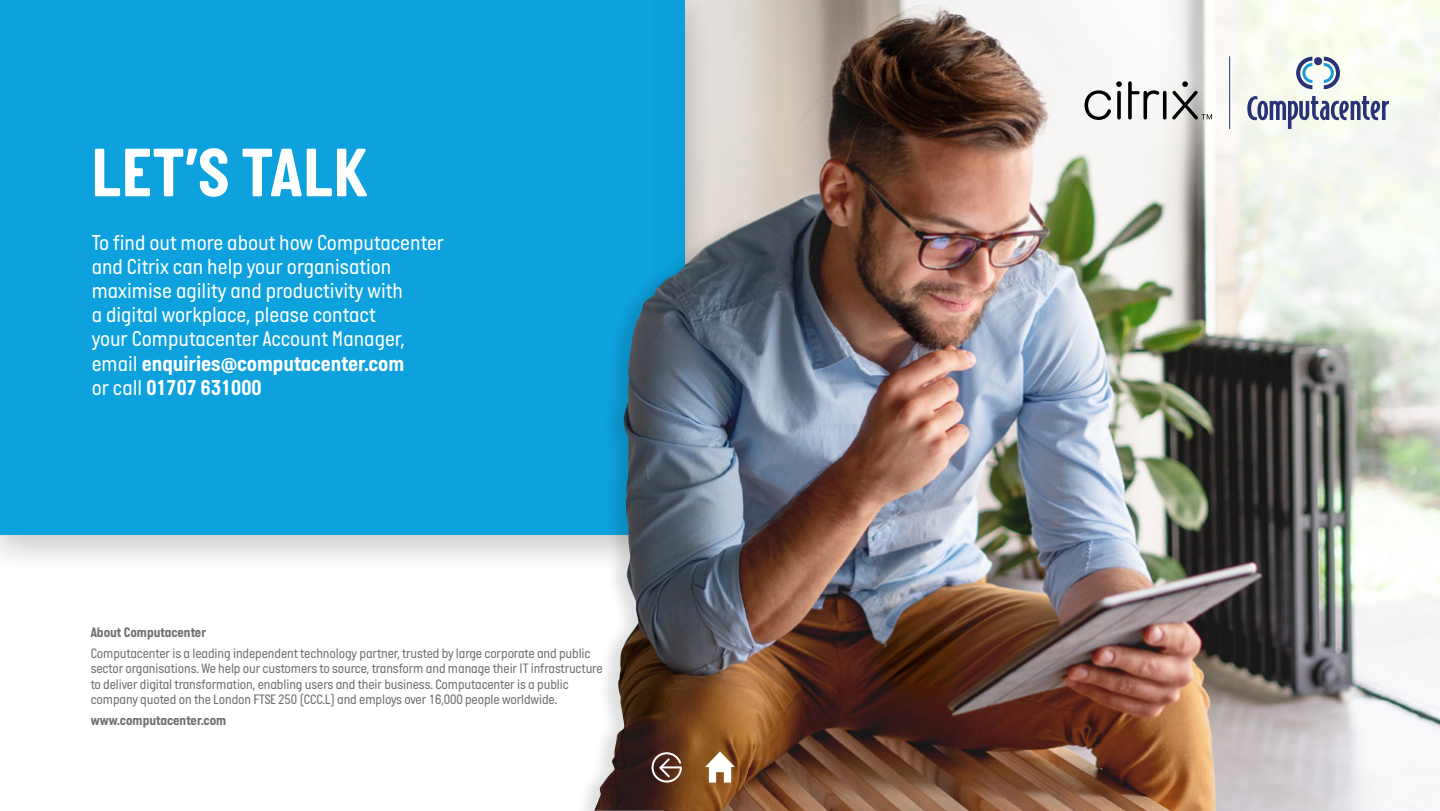
<style>
.page{position:relative;width:1440px;height:811px;background:#fff}
.page>*{position:absolute;margin:0;border:0;box-sizing:border-box;transform-origin:0 0}
.t1{font:700 70px "Italian Plate No One";letter-spacing:.005em;color:#fff}
.t2{font:22px/24.2px "Italian Plate No One";color:#fff}
.t3{font:14px/15.4px "Italian Plate No One";letter-spacing:-.01em;color:#706f6f}
.t4{font:700 14px "Italian Plate No One";color:#706f6f}
.s1{font-weight:700}
</style>
<div class="page">
<img style="left:762px;top:716px;width:678px;height:95px">
<img style="left:716px;top:0;width:724px;height:716px">
<div style="left:0;top:0;width:716px;height:578px;background:#000;opacity:.25"></div>
<div style="left:0;top:0;width:685px;height:535px;background:#0da1dd"></div>
<div style="left:573px;top:212px;width:189px;height:599px;background:#000;opacity:.13"></div>
<img style="left:594px;top:219px;width:167px;height:591px">
<hr style="left:1229px;top:57px;width:1px;height:72px;background:#24387f">
<svg style="left:1247px;top:96px;width:142px;height:33px"></svg>
<svg style="left:1296px;top:57px;width:16px;height:32px"></svg>
<svg style="left:1324px;top:57px;width:16px;height:32px"></svg>
<div style="left:1314px;top:57px;width:8px;height:8px;background:#283276;border-radius:50%"></div>
<svg style="left:1128px;top:81px;width:31px;height:38px"></svg>
<svg style="left:1163px;top:91px;width:4px;height:28px"></svg>
<svg style="left:1085px;top:81px;width:37px;height:39px"></svg>
<svg style="left:1172px;top:81px;width:40px;height:38px"></svg>
<svg style="left:705px;top:751px;width:30px;height:31px"></svg>
<svg style="left:651px;top:751px;width:32px;height:32px"></svg>
<h1 class="t1" style="left:91px;top:135px;width:277px">LET’S TALK</h1>
<p class="t2" style="left:92px;top:230px;width:354px">To find out more about how Computacenter and Citrix can help your organisation maximise agility and productivity with<br>a digital workplace, please contact<br>your Computacenter Account Manager, email <span class="s1">enquiries@computacenter.com<br></span>or call <span class="s1">01707 631000</span></p>
<p class="t4" style="left:91px;top:624px;width:117px">About Computacenter</p>
<p class="t3" style="left:91px;top:645px;width:513px">Computacenter is a leading independent technology partner, trusted by large corporate and public sector organisations. We help our customers to source, transform and manage their IT infrastructure to deliver digital transformation, enabling users and their business. Computacenter is a public company quoted on the London FTSE 250 (CCC.L) and employs over 16,000 people worldwide.</p>
<p class="t4" style="left:91px;top:713px;width:137px">www.computacenter.com</p>
</div>
